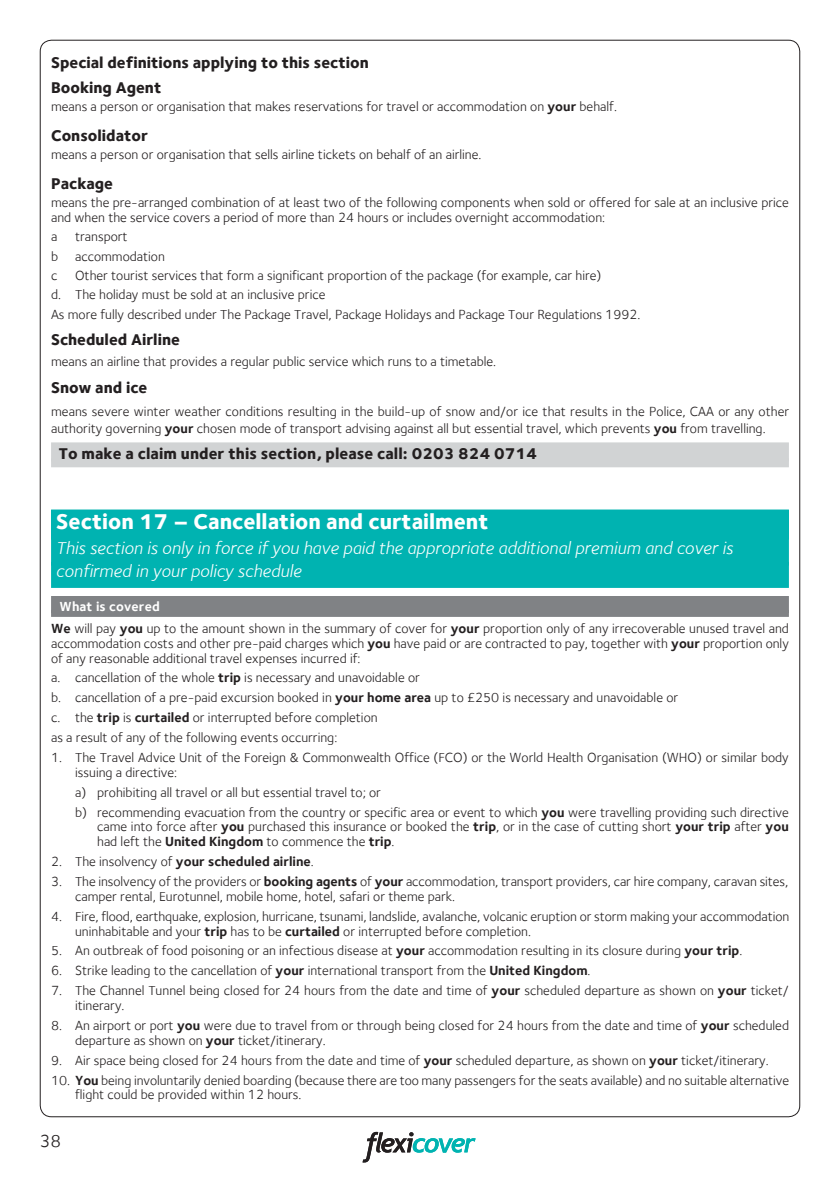
<style>
.page{position:relative;width:840px;height:1191px;background:#fff}
.page>*{position:absolute;margin:0;border:0;box-sizing:border-box;transform-origin:0 0}
.t1{font:800 22px "Foundry Sterling";color:#fff}
.t2{font:italic 18px/22.8px "Foundry Sterling";color:#fff}
.t3{font:18px "Foundry Sterling";color:#231f20}
.t4{font:800 16px/24.8px "Foundry Sterling";color:#231f20}
.t5{font:13.6px/14.8px "Foundry Sterling";color:#231f20}
.t6{font:700 13.6px "Foundry Sterling";color:#231f20}
.s1{font-weight:700}
.s2{font-weight:700;color:#fff}
.s3{font-weight:400}
</style>
<div class="page">
<svg style="left:362px;top:1131px;width:113px;height:31px"></svg>
<div style="left:51px;top:442px;width:737px;height:19px;background:#d1d3d4"></div>
<div style="left:51px;top:458px;width:737px;height:9px;background:#d1d3d4"></div>
<div style="left:51px;top:509px;width:737px;height:30px;background:#86dbd9"></div>
<div style="left:51px;top:510px;width:737px;height:26px;background:#00b3b1"></div>
<div style="left:51px;top:535px;width:737px;height:30px;background:#00b3b1"></div>
<div style="left:51px;top:562px;width:737px;height:26px;background:#00b3b1"></div>
<div style="left:51px;top:596px;width:737px;height:17px;background:#808285"></div>
<div style="left:51px;top:610px;width:737px;height:7px;background:#808285"></div>
<p class="t4" style="left:51px;top:50px;width:319px">Special definitions applying to this section<br>Booking Agent</p>
<p class="t5" style="left:51px;top:99px;width:567px">means a person or organisation that makes reservations for travel or accommodation on <span class="s1">your</span> behalf.</p>
<p class="t4" style="left:51px;top:123px;width:98px">Consolidator</p>
<p class="t5" style="left:51px;top:147px;width:431px">means a person or organisation that sells airline tickets on behalf of an airline.</p>
<p class="t4" style="left:51px;top:171px;width:63px">Package</p>
<p class="t5" style="left:51px;top:195px;width:738px">means the pre-arranged combination of at least two of the following components when sold or offered for sale at an inclusive price and when the service covers a period of more than 24 hours or includes overnight accommodation:</p>
<p class="t5" style="left:51px;top:229px;width:8px">a</p>
<p class="t5" style="left:51px;top:227px;width:115px;line-height:19.4px;text-indent:24px">transport<br>b accommodation c</p>
<p class="t5" style="left:51px;top:265px;width:590px;line-height:19.4px;text-indent:24px">Other tourist services that form a significant proportion of the package (for example, car hire)<br>d. The holiday must be sold at an inclusive price<br>As more fully described under The Package Travel, Package Holidays and Package Tour Regulations 1992.</p>
<p class="t4" style="left:51px;top:327px;width:130px">Scheduled Airline</p>
<p class="t5" style="left:51px;top:353px;width:446px">means an airline that provides a regular public service which runs to a timetable.</p>
<p class="t4" style="left:51px;top:375px;width:98px">Snow and ice</p>
<p class="t5" style="left:51px;top:403px;width:739px;line-height:17px">means severe winter weather conditions resulting in the build-up of snow and/or ice that results in the Police, CAA or any other authority governing <span class="s1">your</span> chosen mode of transport advising against all but essential travel, which prevents <span class="s1">you</span> from travelling.</p>
<p class="t4" style="left:59px;top:441px;width:479px">To make a claim under this section, please call: 0203 824 0714</p>
<h1 class="t1" style="left:56px;top:508px;width:433px">Section 17 – Cancellation and curtailment</h1>
<h2 class="t2" style="left:56px;top:536px;width:678px">This section is only in force if you have paid the appropriate additional premium and cover is confirmed in your policy schedule</h2>
<p class="t5" style="left:51px;top:595px;width:739px;line-height:22.2px;text-indent:9px"><span class="s2">What is covered<br></span><span class="s1">We</span> will pay <span class="s1">you</span> up to the amount shown in the summary of cover for <span class="s1">your</span> proportion only of any irrecoverable unused travel and</p>
<p class="t5" style="left:51px;top:635px;width:739px">accommodation costs and other pre-paid charges which <span class="s1">you</span> have paid or are contracted to pay, together with <span class="s1">your</span> proportion only of any reasonable additional travel expenses incurred if:</p>
<p class="t5" style="left:51px;top:668px;width:628px;line-height:19.8px">a. cancellation of the whole <span class="s1">trip</span> is necessary and unavoidable or<br>b. cancellation of a pre-paid excursion booked in <span class="s1">your home area</span> up to £250 is necessary and unavoidable or c. the <span class="s1">trip</span> is <span class="s1">curtailed</span> or interrupted before completion<br>as a result of any of the following events occurring:</p>
<p class="t5" style="left:75px;top:750px;width:714px;text-indent:-24px">1. The Travel Advice Unit of the Foreign &amp; Commonwealth Office (FCO) or the World Health Organisation (WHO) or similar body issuing a directive:</p>
<p class="t5" style="left:75px;top:782px;width:714px;line-height:19.8px">a) prohibiting all travel or all but essential travel to; or<br>b) recommending evacuation from the country or specific area or event to which <span class="s1">you</span> were travelling providing such directive</p>
<p class="t5" style="left:97px;top:819px;width:693px">came into force after <span class="s1">you</span> purchased this insurance or booked the <span class="s1">trip</span>, or in the case of cutting short <span class="s1">your trip</span> after <span class="s1">you </span>had left the <span class="s1">United Kingdom</span> to commence the <span class="s1">trip</span>.</p>
<p class="t6" style="left:51px;top:853px;width:264px"><span class="s3">2. The insolvency of</span> your scheduled airline<span class="s3">.</span></p>
<p class="t5" style="left:75px;top:874px;width:714px;text-indent:-24px">3. The insolvency of the providers or <span class="s1">booking agents</span> of <span class="s1">your</span> accommodation, transport providers, car hire company, caravan sites, camper rental, Eurotunnel, mobile home, hotel, safari or theme park.</p>
<p class="t5" style="left:75px;top:908px;width:715px;text-indent:-24px">4. Fire, flood, earthquake, explosion, hurricane, tsunami, landslide, avalanche, volcanic eruption or storm making your accommodation uninhabitable and your <span class="s1">trip</span> has to be <span class="s1">curtailed</span> or interrupted before completion.</p>
<p class="t5" style="left:51px;top:943px;width:692px">5. An outbreak of food poisoning or an infectious disease at <span class="s1">your</span> accommodation resulting in its closure during <span class="s1">your trip</span>.</p>
<p class="t5" style="left:51px;top:963px;width:540px">6. Strike leading to the cancellation of <span class="s1">your</span> international transport from the <span class="s1">United Kingdom</span>.</p>
<p class="t5" style="left:75px;top:983px;width:714px;text-indent:-24px">7. The Channel Tunnel being closed for 24 hours from the date and time of <span class="s1">your</span> scheduled departure as shown on <span class="s1">your</span> ticket/ itinerary.</p>
<p class="t5" style="left:75px;top:1018px;width:715px;text-indent:-24px">8. An airport or port <span class="s1">you</span> were due to travel from or through being closed for 24 hours from the date and time of <span class="s1">your</span> scheduled departure as shown on <span class="s1">your</span> ticket/itinerary.</p>
<p class="t5" style="left:51px;top:1052px;width:718px">9. Air space being closed for 24 hours from the date and time of <span class="s1">your</span> scheduled departure, as shown on <span class="s1">your</span> ticket/itinerary.</p>
<p class="t5" style="left:75px;top:1072px;width:715px;text-indent:-24px">10. <span class="s1">You</span> being involuntarily denied boarding (because there are too many passengers for the seats available) and no suitable alternative flight could be provided within 12 hours.</p>
<h2 class="t3" style="left:40px;top:1130px;width:23px">38</h2>
</div>
